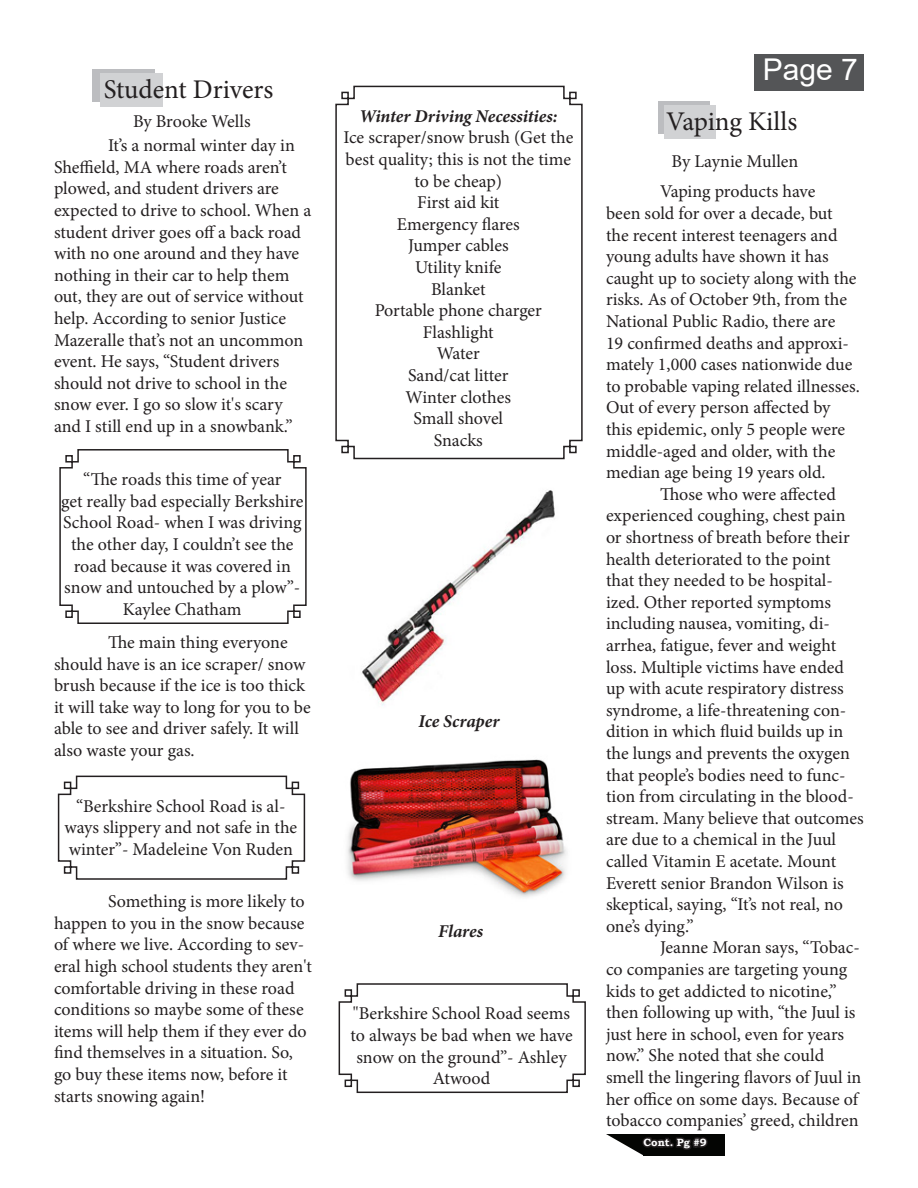
<style>
.page{position:relative;width:918px;height:1188px;background:#fff}
.page>*{position:absolute;margin:0;border:0;box-sizing:border-box;transform-origin:0 0}
.t1{font:30px "Arial";color:#fff}
.t2{font:27px "Minion Pro";letter-spacing:-.005em;color:#231f20}
.t3{font:18px/21.6px "Minion Pro";color:#231f20}
.t4{font:italic 700 18px "Minion Pro";letter-spacing:-.005em;color:#231f20}
.t5{font:700 10.5px "Bookman Old Style";color:#fff}
</style>
<div class="page">
<div style="left:754px;top:54px;width:110px;height:36px;background:#545557"></div>
<svg style="left:335px;top:85px;width:248px;height:375px"></svg>
<img style="left:361px;top:490px;width:194px;height:216px">
<img style="left:347px;top:759px;width:220px;height:138px">
<svg style="left:338px;top:983px;width:248px;height:111px"></svg>
<svg style="left:57px;top:775px;width:249px;height:105px"></svg>
<svg style="left:59px;top:449px;width:248px;height:175px"></svg>
<div style="left:643px;top:1134px;width:82px;height:22px;background:#040503"></div>
<svg style="left:606px;top:1134px;width:102px;height:21px"></svg>
<div style="left:658px;top:101px;width:52px;height:33px;background:#bcbdc0"></div>
<div style="left:664px;top:105px;width:52px;height:34px;background:#d1d2d4"></div>
<div style="left:93px;top:69px;width:62px;height:33px;background:#bcbdc0"></div>
<div style="left:100px;top:73px;width:63px;height:34px;background:#d1d2d4"></div>
<p class="t2" style="left:104px;top:71px;width:171px">Student Drivers</p>
<p class="t3" style="left:133px;top:111px;width:119px">By Brooke Wells</p>
<p class="t3" style="left:54px;top:135px;width:259px;text-indent:54px">It’s a normal winter day in<br>Sheffield, MA where roads aren’t plowed, and student drivers are expected to drive to school. When a student driver goes off a back road with no one around and they have nothing in their car to help them out, they are out of service without help. According to senior Justice<br>Mazeralle that’s not an uncommon event. He says, “Student drivers should not drive to school in the snow ever. I go so slow it's scary and I still end up in a snowbank.”</p>
<p class="t3" style="left:61px;top:469px;width:244px;text-align:center">“The roads this time of year<br>get really bad especially Berkshire<br>School Road- when I was driving the other day, I couldn’t see the road because it was covered in snow and untouched by a plow”-<br>Kaylee Chatham</p>
<p class="t3" style="left:54px;top:631px;width:258px;text-indent:54px">The main thing everyone should have is an ice scraper/ snow brush because if the ice is too thick it will take way to long for you to be able to see and driver safely. It will also waste your gas.</p>
<p class="t3" style="left:64px;top:795px;width:234px;text-align:center">“Berkshire School Road is al&shy;ways slippery and not safe in the winter”- Madeleine Von Ruden</p>
<p class="t3" style="left:54px;top:891px;width:260px;text-indent:54px">Something is more likely to happen to you in the snow because of where we live. According to sev&shy;eral high school students they aren't comfortable driving in these road conditions so maybe some of these items will help them if they ever do find themselves in a situation. So, go buy these items now, before it starts snowing again!</p>
<p class="t4" style="left:359px;top:103px;width:200px">Winter Driving Necessities:</p>
<p class="t3" style="left:343px;top:127px;width:231px;text-align:center">Ice scraper/snow brush (Get the best quality; this is not the time to be cheap)</p>
<p class="t3" style="left:417px;top:192px;width:84px">First aid kit</p>
<p class="t3" style="left:397px;top:213px;width:125px">Emergency flares</p>
<p class="t3" style="left:408px;top:235px;width:102px">Jumper cables</p>
<p class="t3" style="left:415px;top:257px;width:88px">Utility knife</p>
<p class="t3" style="left:431px;top:278px;width:56px">Blanket</p>
<p class="t3" style="left:375px;top:300px;width:169px">Portable phone charger</p>
<p class="t3" style="left:423px;top:321px;width:72px">Flashlight</p>
<p class="t3" style="left:437px;top:343px;width:44px">Water</p>
<p class="t3" style="left:408px;top:365px;width:102px">Sand/cat litter</p>
<p class="t3" style="left:406px;top:386px;width:107px">Winter clothes</p>
<p class="t3" style="left:414px;top:408px;width:91px">Small shovel</p>
<p class="t3" style="left:434px;top:429px;width:51px">Snacks</p>
<p class="t4" style="left:419px;top:708px;width:82px">Ice Scraper</p>
<p class="t4" style="left:438px;top:918px;width:46px">Flares</p>
<p class="t3" style="left:350px;top:1003px;width:224px;text-align:center">"Berkshire School Road seems to always be bad when we have snow on the ground”- Ashley<br>Atwood</p>
<p class="t1" style="left:763px;top:49px;width:97px">Page 7</p>
<p class="t2" style="left:666px;top:103px;width:133px">Vaping Kills</p>
<p class="t3" style="left:672px;top:150px;width:128px">By Laynie Mullen</p>
<p class="t3" style="left:606px;top:181px;width:255px;text-indent:54px">Vaping products have<br>been sold for over a decade, but the recent interest teenagers and young adults have shown it has caught up to society along with the risks. As of October 9th, from the<br>National Public Radio, there are<br>19 confirmed deaths and approxi&shy;mately 1,000 cases nationwide due to probable vaping related illnesses.<br>Out of every person affected by this epidemic, only 5 people were middle-aged and older, with the median age being 19 years old.</p>
<p class="t3" style="left:606px;top:483px;width:259px;text-indent:54px">Those who were affected experienced coughing, chest pain or shortness of breath before their health deteriorated to the point<br>that they needed to be hospital&shy;ized. Other reported symptoms including nausea, vomiting, di&shy;arrhea, fatigue, fever and weight loss. Multiple victims have ended up with acute respiratory distress syndrome, a life-threatening con&shy;dition in which fluid builds up in the lungs and prevents the oxygen that people’s bodies need to func&shy;tion from circulating in the blood&shy;stream. Many believe that outcomes are due to a chemical in the Juul called Vitamin E acetate. Mount<br>Everett senior Brandon Wilson is skeptical, saying, “It’s not real, no one’s dying.”</p>
<p class="t3" style="left:606px;top:937px;width:257px;text-indent:54px">Jeanne Moran says, “Tobac&shy;co companies are targeting young kids to get addicted to nicotine,” then following up with, “the Juul is just here in school, even for years now.” She noted that she could smell the lingering flavors of Juul in her office on some days. Because of tobacco companies’ greed, children</p>
<p class="t5" style="left:643px;top:1135px;width:65px">Cont. Pg #9</p>
</div>
